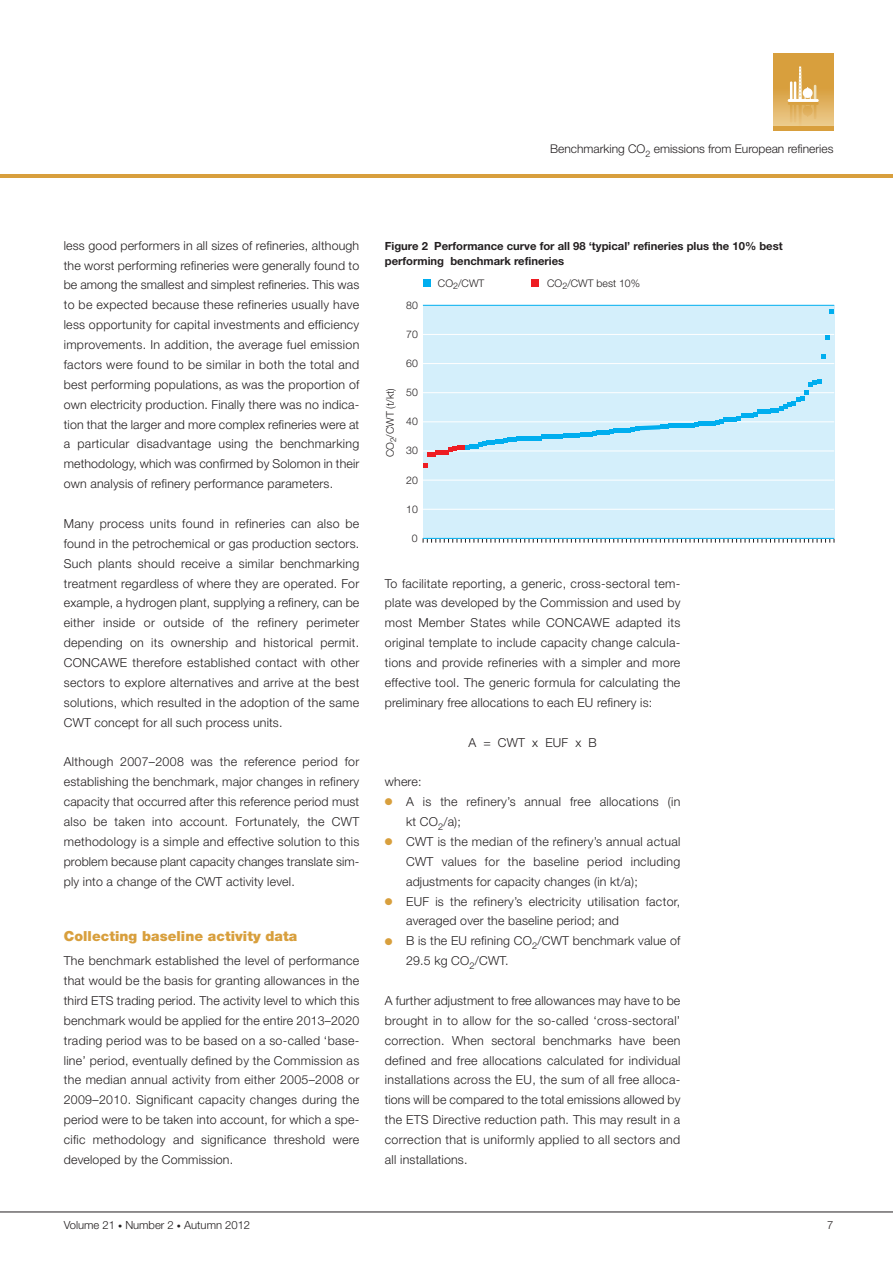
<style>
.page{position:relative;width:893px;height:1263px;background:#fff}
.page>*{position:absolute;margin:0;border:0;box-sizing:border-box;transform-origin:0 0}
.t1{font:900 13.8px "Helvetica Neue";letter-spacing:.005em;color:#d89f3d}
.t2{font:300 12.3px/20px "Helvetica Neue";letter-spacing:.015em;color:#231f20;text-align:justify}
.t3{font:300 12px "Helvetica Neue";color:#231f20}
.t4{font:700 11.25px/15px "Helvetica Neue";color:#231f20}
.t5{font:300 11.25px "Helvetica Neue";color:#231f20}
.t6{font:300 10.5px "Helvetica Neue";color:#231f20}
.s1{color:#d89f3d}
.s2{font-size:8.25px}
</style>
<div class="page">
<hr style="left:0;top:174px;width:893px;height:4px;background:#d89f3d">
<hr style="left:0;top:1211px;width:893px;height:1px;background:#231f20">
<div style="left:773px;top:53px;width:60px;height:35px;background:#d89f3d"></div>
<div style="left:773px;top:88px;width:60px;height:38px;background:linear-gradient(to bottom,#d89f3f,#eccb8e)"></div>
<svg style="left:788px;top:67px;width:31px;height:59px"></svg>
<hr style="left:773px;top:126px;width:60px;height:4px;background:#d89f3d">
<svg style="left:423px;top:538px;width:412px;height:5px"></svg>
<div style="left:423px;top:305px;width:411px;height:233px;background:#d4effb"></div>
<hr style="left:423px;top:509px;width:411px;height:1px;background:#fff">
<hr style="left:423px;top:451px;width:411px;height:1px;background:#fff">
<hr style="left:423px;top:421px;width:411px;height:1px;background:#fff">
<hr style="left:423px;top:363px;width:411px;height:1px;background:#fff">
<hr style="left:423px;top:334px;width:411px;height:1px;background:#fff">
<hr style="left:423px;top:480px;width:411px;height:1px;background:#fff">
<hr style="left:423px;top:392px;width:411px;height:1px;background:#fff">
<hr style="left:423px;top:538px;width:411px;height:1px;background:#00aeef">
<hr style="left:423px;top:305px;width:411px;height:1px;background:#00aeef">
<svg style="left:423px;top:463px;width:4px;height:4px"></svg>
<svg style="left:427px;top:440px;width:68px;height:17px"></svg>
<div style="left:495px;top:439px;width:9px;height:5px;background:#00aeef"></div>
<svg style="left:504px;top:437px;width:21px;height:6px"></svg>
<hr style="left:525px;top:436px;width:17px;height:4px;background:#00aeef">
<svg style="left:542px;top:435px;width:12px;height:4px"></svg>
<div style="left:554px;top:434px;width:9px;height:5px;background:#00aeef"></div>
<svg style="left:563px;top:433px;width:17px;height:5px"></svg>
<div style="left:580px;top:432px;width:12px;height:5px;background:#00aeef"></div>
<svg style="left:592px;top:424px;width:81px;height:11px"></svg>
<div style="left:673px;top:423px;width:8px;height:5px;background:#00aeef"></div>
<div style="left:681px;top:423px;width:9px;height:5px;background:#00aeef"></div>
<svg style="left:690px;top:423px;width:8px;height:4px"></svg>
<div style="left:698px;top:421px;width:13px;height:5px;background:#00aeef"></div>
<svg style="left:711px;top:417px;width:30px;height:8px"></svg>
<div style="left:741px;top:413px;width:12px;height:5px;background:#00aeef"></div>
<svg style="left:753px;top:379px;width:68px;height:38px"></svg>
<svg style="left:821px;top:354px;width:4px;height:4px"></svg>
<svg style="left:825px;top:336px;width:5px;height:4px"></svg>
<svg style="left:830px;top:309px;width:4px;height:4px"></svg>
<div style="left:423px;top:279px;width:8px;height:8px;background:#00aeef"></div>
<div style="left:531px;top:279px;width:8px;height:8px;background:#ee1d23"></div>
<p class="t3" style="left:550px;top:144px;width:285px">Benchmarking CO<sub>2</sub> emissions from European refineries</p>
<p class="t2" style="left:64px;top:236px;width:297px">less good performers in all sizes of refineries, although the worst performing refineries were generally found to be among the smallest and simplest refineries. This was to be expected because these refineries usually have less opportunity for capital investments and efficiency improvements. In addition, the average fuel emission factors were found to be similar in both the total and best performing populations, as was the proportion of own electricity production. Finally there was no indica&shy;tion that the larger and more complex refineries were at a particular disadvantage using the benchmarking methodology, which was confirmed by Solomon in their own analysis of refinery performance parameters.</p>
<p class="t2" style="left:64px;top:515px;width:297px">Many process units found in refineries can also be found in the petrochemical or gas production sectors.<br>Such plants should receive a similar benchmarking treatment regardless of where they are operated. For example, a hydrogen plant, supplying a refinery, can be either inside or outside of the refinery perimeter depending on its ownership and historical permit.<br>CONCAWE therefore established contact with other sectors to explore alternatives and arrive at the best solutions, which resulted in the adoption of the same CWT concept for all such process units.</p>
<p class="t2" style="left:64px;top:753px;width:297px">Although 2007–2008 was the reference period for establishing the benchmark, major changes in refinery capacity that occurred after this reference period must also be taken into account. Fortunately, the CWT methodology is a simple and effective solution to this problem because plant capacity changes translate sim&shy;ply into a change of the CWT activity level.</p>
<p class="t1" style="left:64px;top:931px;width:235px">Collecting baseline activity data</p>
<p class="t2" style="left:64px;top:952px;width:297px">The benchmark established the level of performance that would be the basis for granting allowances in the third ETS trading period. The activity level to which this benchmark would be applied for the entire 2013–2020 trading period was to be based on a so-called ‘base&shy;line’ period, eventually defined by the Commission as the median annual activity from either 2005–2008 or 2009–2010. Significant capacity changes during the period were to be taken into account, for which a spe&shy;cific methodology and significance threshold were developed by the Commission.</p>
<p class="t4" style="left:385px;top:240px;width:399px">Figure 2 Performance curve for all 98 ‘typical’ refineries plus the 10% best performing benchmark refineries</p>
<p class="t6" style="left:386px;top:457px;width:70px;rotate:-90deg">CO<sub>2</sub>/CWT (t/kt)</p>
<p class="t6" style="left:406px;top:302px;width:13px">80</p>
<p class="t6" style="left:406px;top:331px;width:13px">70</p>
<p class="t6" style="left:406px;top:360px;width:13px">60</p>
<p class="t6" style="left:406px;top:389px;width:13px">50</p>
<p class="t6" style="left:406px;top:418px;width:13px">40</p>
<p class="t6" style="left:406px;top:447px;width:13px">30</p>
<p class="t6" style="left:406px;top:476px;width:13px">20</p>
<p class="t6" style="left:406px;top:505px;width:13px">10</p>
<p class="t6" style="left:412px;top:534px;width:7px">0</p>
<p class="t6" style="left:438px;top:280px;width:48px">CO<sub>2</sub>/CWT</p>
<p class="t6" style="left:547px;top:280px;width:94px">CO<sub>2</sub>/CWT best 10%</p>
<p class="t2" style="left:385px;top:574px;width:297px">To facilitate reporting, a generic, cross-sectoral tem&shy;plate was developed by the Commission and used by most Member States while CONCAWE adapted its original template to include capacity change calcula&shy;tions and provide refineries with a simpler and more effective tool. The generic formula for calculating the preliminary free allocations to each EU refinery is:</p>
<p class="t2" style="left:468px;top:733px;width:130px">A = CWT x EUF x B</p>
<p class="t2" style="left:385px;top:773px;width:38px">where:</p>
<p class="t2" style="left:406px;top:793px;width:276px;text-indent:-21px"><span class="s1">●</span> A is the refinery’s annual free allocations (in kt CO<sub>2</sub>/a);</p>
<p class="t2" style="left:406px;top:833px;width:276px;text-indent:-21px"><span class="s1">●</span> CWT is the median of the refinery’s annual actual CWT values for the baseline period including adjustments for capacity changes (in kt/a);</p>
<p class="t2" style="left:406px;top:892px;width:276px;text-indent:-21px"><span class="s1">●</span> EUF is the refinery’s electricity utilisation factor, averaged over the baseline period; and</p>
<p class="t2" style="left:406px;top:932px;width:276px;text-indent:-21px"><span class="s1">●</span> B is the EU refining CO<sub>2</sub>/CWT benchmark value of<br>29.5 kg CO<sub>2</sub>/CWT.</p>
<p class="t2" style="left:385px;top:992px;width:297px">A further adjustment to free allowances may have to be brought in to allow for the so-called ‘cross-sectoral’ correction. When sectoral benchmarks have been defined and free allocations calculated for individual installations across the EU, the sum of all free alloca&shy;tions will be compared to the total emissions allowed by the ETS Directive reduction path. This may result in a correction that is uniformly applied to all sectors and all installations.</p>
<p class="t5" style="left:64px;top:1220px;width:188px">Volume 21 <span class="s2">•</span> Number 2 <span class="s2">•</span> Autumn 2012</p>
<p class="t5" style="left:827px;top:1220px;width:8px">7</p>
</div>
